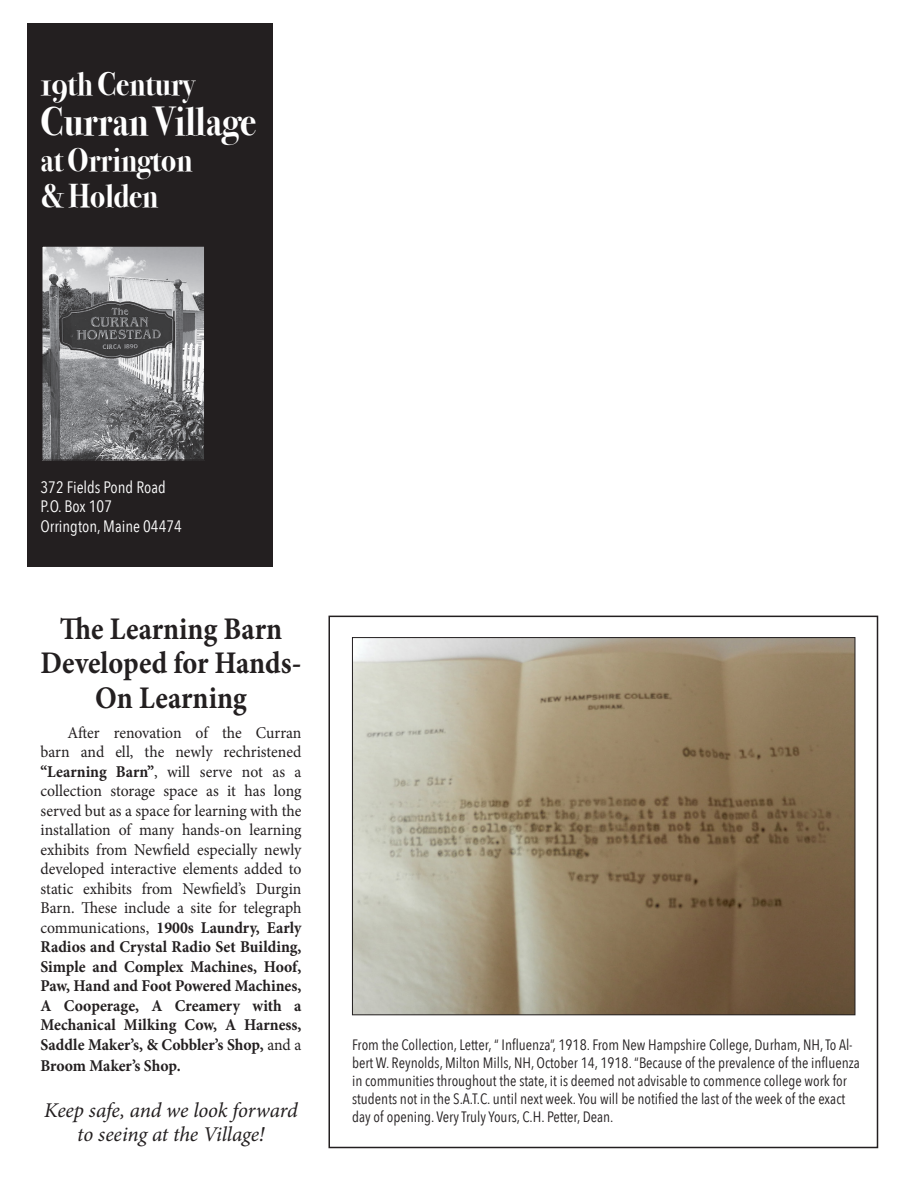
<style>
.page{position:relative;width:918px;height:1188px;background:#fff}
.page>*{position:absolute;margin:0;border:0;box-sizing:border-box;transform-origin:0 0}
.t1{font:700 40.5px "Bodoni Svty Two OSITCTT";color:#fff;scale:.9 1}
.t2{font:700 33px "Bodoni Svty Two OSITCTT";color:#fff;scale:.9 1}
.t3{font:700 31.5px/34.5px "Minion Pro";color:#231f20;text-align:center;scale:.9 1}
.t4{font:italic 21px/24px "Minion Pro";letter-spacing:-.005em;color:#231f20;text-align:center}
.t5{font:16.5px/19.5px "Minion Pro";color:#231f20;text-align:justify;scale:.95 1}
.t6{font:16.5px "Avenir Next Condensed";color:#fff}
.t7{font:700 16.5px "Minion Pro";letter-spacing:-.005em;color:#231f20;scale:.95 1}
.t8{font:15px/18px "Avenir Next Condensed";color:#231f20}
.s1{font-weight:700}
</style>
<div class="page">
<div style="left:328px;top:616px;width:550px;height:532px;border:2px solid #231f20"></div>
<div style="left:27px;top:24px;width:245px;height:543px;background:#231f20"></div>
<img style="left:354px;top:639px;width:499px;height:374px">
<img style="left:44px;top:248px;width:159px;height:210px">
<div style="left:42px;top:246px;width:163px;height:214px;border:1px solid #231f20"></div>
<p class="t2" style="left:40px;top:64px;width:173px">19th Century</p>
<p class="t1" style="left:40px;top:98px;width:241px">Curran Village</p>
<p class="t2" style="left:40px;top:141px;width:170px">at Orrington</p>
<p class="t2" style="left:40px;top:177px;width:133px">&amp; Holden</p>
<p class="t6" style="left:40px;top:473px;width:127px">372 Fields Pond Road</p>
<p class="t6" style="left:40px;top:492px;width:73px">P.O. Box 107</p>
<p class="t6" style="left:40px;top:512px;width:143px">Orrington, Maine 04474</p>
<p class="t3" style="left:41px;top:611px;width:291px">The Learning Barn<br>Developed for Hands-<br>On Learning</p>
<p class="t5" style="left:40px;top:723px;width:276px;text-indent:27px">After renovation of the Curran barn and ell, the newly rechristened <span class="s1">“Learning Barn”</span>, will serve not as a collection storage space as it has long served but as a space for learning with the installation of many hands-on learning exhibits from Newfield especially newly developed interactive elements added to static exhibits from Newfield’s Durgin Barn. These include a site for telegraph communications, <span class="s1">1900s Laundry, Early Radios and Crystal Radio Set Building, Simple and Complex Machines, Hoof, Paw, Hand and Foot Powered Machines, A Cooperage, A Creamery with a Mechanical Milking Cow, A Harness, Saddle Maker’s, &amp; Cobbler’s Shop,</span> and a</p>
<p class="t7" style="left:40px;top:1054px;width:149px">Broom Maker’s Shop.</p>
<p class="t4" style="left:44px;top:1098px;width:255px">Keep safe, and we look forward to seeing at the Village!</p>
<p class="t8" style="left:352px;top:1036px;width:509px">From the Collection, Letter, “ Influenza”, 1918. From New Hampshire College, Durham, NH, To Al&shy;bert W. Reynolds, Milton Mills, NH, October 14, 1918. “Because of the prevalence of the influenza in communities throughout the state, it is deemed not advisable to commence college work for students not in the S.A.T.C. until next week. You will be notified the last of the week of the exact day of opening. Very Truly Yours, C.H. Petter, Dean.</p>
</div>
